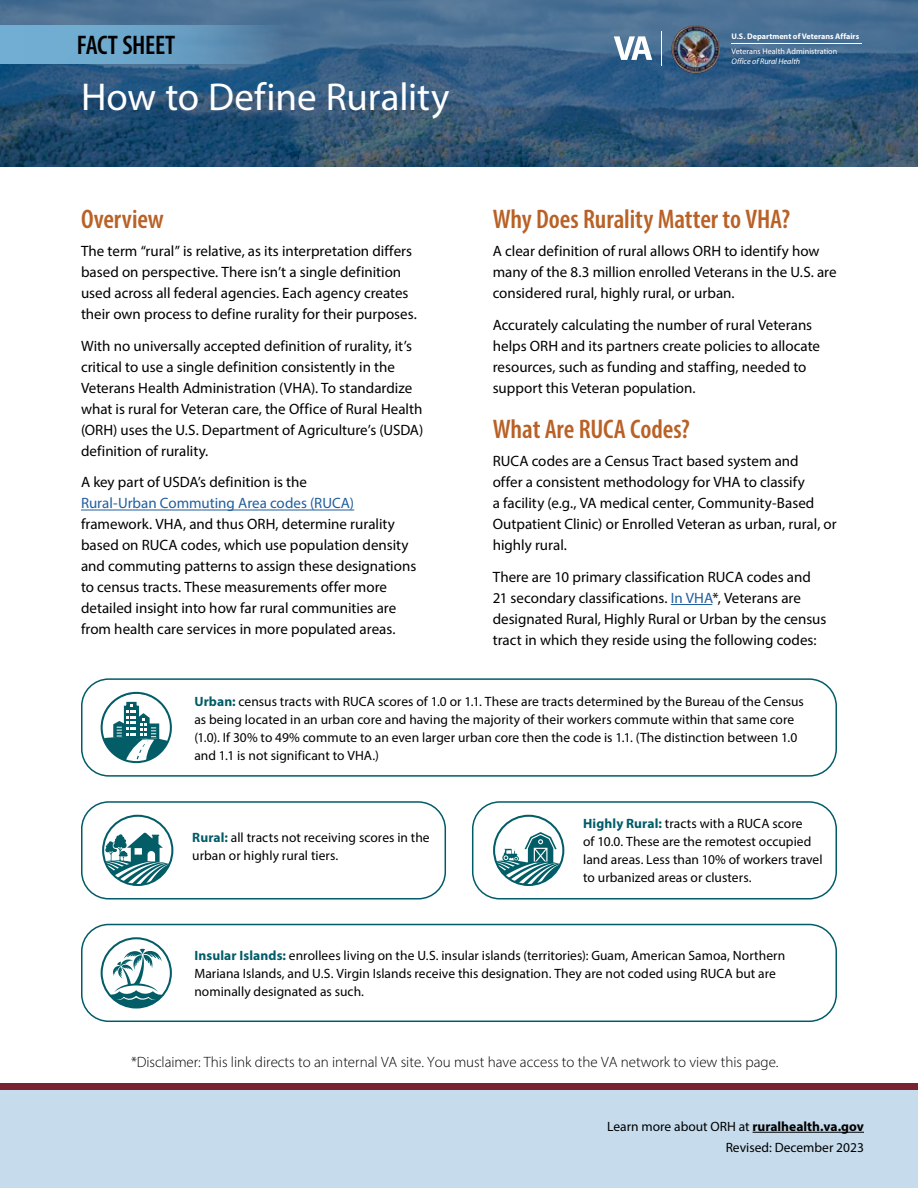
<style>
.page{position:relative;width:918px;height:1188px;background:#fff}
.page>*{position:absolute;margin:0;border:0;box-sizing:border-box;transform-origin:0 0}
.H1__-_Cover_Title{font:39px "Myriad Pro";letter-spacing:-.005em;color:#fff}
.H2__-_Section_Header{font:600 condensed 27px "Myriad Pro";letter-spacing:-.005em;color:#b96126}
.t1{font:600 condensed 27px "Myriad Pro";letter-spacing:-.01em;color:#000}
.t2{font:15px/21px "Myriad Pro";color:#000}
.t3{font:300 15px "Myriad Pro";color:#000}
.t4{font:13.5px/18px "Myriad Pro";color:#000}
.t5{font:700 8.1px "Myriad Pro";color:#fff}
.t6{font:8.1px "Myriad Pro";color:#fff}
.t7{font:italic 8.1px "Myriad Pro";color:#fff}
.s1{color:#215e9e}
.s2{font-weight:700;color:#005c67}
.s3{font-weight:700}
</style>
<div class="page">
<svg style="left:0;top:0;width:918px;height:167px;background:#365d7f"></svg>
<div style="left:0;top:1083px;width:918px;height:10px;background:#772332"></div>
<div style="left:0;top:1090px;width:918px;height:98px;background:#c6dced"></div>
<div style="left:0;top:26px;width:282px;height:38px;background:linear-gradient(to right,#79b9de,#5683a7)"></div>
<hr style="left:753px;top:1132px;width:111px;height:1px;background:#000">
<div style="left:81px;top:924px;width:756px;height:98px;border:2px solid #005c67;border-radius:27px"></div>
<img style="left:672px;top:25px;width:48px;height:48px;border-radius:24px">
<hr style="left:661px;top:31px;width:1px;height:35px;background:#fff">
<svg style="left:614px;top:36px;width:38px;height:24px"></svg>
<hr style="left:732px;top:44px;width:130px;height:1px;background:#fff">
<hr style="left:81px;top:510px;width:273px;height:1px;background:#215e9e">
<hr style="left:671px;top:604px;width:41px;height:1px;background:#215e9e">
<svg style="left:101px;top:692px;width:71px;height:71px"></svg>
<div style="left:81px;top:678px;width:756px;height:99px;border:2px solid #005c67;border-radius:27px"></div>
<div style="left:472px;top:801px;width:365px;height:99px;border:2px solid #005c67;border-radius:27px"></div>
<div style="left:81px;top:801px;width:365px;height:99px;border:2px solid #005c67;border-radius:27px"></div>
<div style="left:101px;top:937px;width:71px;height:72px;border:2px solid #025d67;border-radius:50%"></div>
<svg style="left:109px;top:948px;width:56px;height:60px"></svg>
<div style="left:102px;top:815px;width:71px;height:71px;border:2px solid #025d67;border-radius:50%"></div>
<svg style="left:104px;top:833px;width:65px;height:52px"></svg>
<div style="left:493px;top:815px;width:71px;height:71px;border:2px solid #025d67;border-radius:50%"></div>
<svg style="left:495px;top:832px;width:65px;height:53px"></svg>
<p class="t1" style="left:77px;top:28px;width:100px">FACT SHEET</p>
<h1 class="H1__-_Cover_Title" style="left:81px;top:72px;width:370px">How to Define Rurality</h1>
<h2 class="H2__-_Section_Header" style="left:81px;top:203px;width:84px">Overview</h2>
<p class="t2" style="left:81px;top:240px;width:337px">The term “rural” is relative, as its interpretation differs based on perspective. There isn’t a single definition used across all federal agencies. Each agency creates their own process to define rurality for their purposes.</p>
<p class="t2" style="left:81px;top:335px;width:344px">With no universally accepted definition of rurality, it’s critical to use a single definition consistently in the Veterans Health Administration (VHA). To standardize what is rural for Veteran care, the Office of Rural Health (ORH) uses the U.S. Department of Agriculture’s (USDA) definition of rurality.</p>
<p class="t2" style="left:81px;top:472px;width:337px">A key part of USDA’s definition is the<br><span class="s1">Rural-Urban Commuting Area codes (RUCA) </span>framework. VHA, and thus ORH, determine rurality based on RUCA codes, which use population density and commuting patterns to assign these designations to census tracts. These measurements offer more detailed insight into how far rural communities are from health care services in more populated areas.</p>
<p class="t5" style="left:732px;top:31px;width:129px">U.S. Department of Veterans Affairs</p>
<p class="t6" style="left:732px;top:46px;width:107px">Veterans Health Administration</p>
<p class="t7" style="left:732px;top:56px;width:70px">Office of Rural Health</p>
<h2 class="H2__-_Section_Header" style="left:493px;top:203px;width:299px">Why Does Rurality Matter to VHA?</h2>
<p class="t2" style="left:493px;top:240px;width:345px">A clear definition of rural allows ORH to identify how many of the 8.3 million enrolled Veterans in the U.S. are considered rural, highly rural, or urban.</p>
<p class="t2" style="left:493px;top:314px;width:329px">Accurately calculating the number of rural Veterans helps ORH and its partners create policies to allocate resources, such as funding and staffing, needed to support this Veteran population.</p>
<h2 class="H2__-_Section_Header" style="left:493px;top:413px;width:199px">What Are RUCA Codes?</h2>
<p class="t2" style="left:493px;top:450px;width:346px">RUCA codes are a Census Tract based system and<br>offer a consistent methodology for VHA to classify<br>a facility (e.g., VA medical center, Community-Based Outpatient Clinic) or Enrolled Veteran as urban, rural, or highly rural.</p>
<p class="t2" style="left:493px;top:566px;width:320px">There are 10 primary classification RUCA codes and<br>21 secondary classifications. <span class="s1">In VHA</span>*, Veterans are</p>
<p class="t2" style="left:493px;top:608px;width:335px">designated Rural, Highly Rural or Urban by the census tract in which they reside using the following codes:</p>
<h3 class="t4" style="left:194px;top:692px;width:611px"><span class="s2">Urban:</span> census tracts with RUCA scores of 1.0 or 1.1. These are tracts determined by the Bureau of the Census</h3>
<p class="t4" style="left:194px;top:710px;width:604px">as being located in an urban core and having the majority of their workers commute within that same core (1.0). If 30% to 49% commute to an even larger urban core then the code is 1.1. (The distinction between 1.0 and 1.1 is not significant to VHA.)</p>
<h3 class="t4" style="left:192px;top:828px;width:239px"><span class="s2">Rural:</span> all tracts not receiving scores in the</h3>
<p class="t4" style="left:192px;top:846px;width:148px">urban or highly rural tiers.</p>
<h3 class="t4" style="left:583px;top:815px;width:221px"><span class="s2">Highly Rural:</span> tracts with a RUCA score</h3>
<p class="t4" style="left:583px;top:833px;width:241px">of 10.0. These are the remotest occupied land areas. Less than 10% of workers travel to urbanized areas or clusters.</p>
<h3 class="t4" style="left:194px;top:946px;width:592px"><span class="s2">Insular Islands:</span> enrollees living on the U.S. insular islands (territories): Guam, American Samoa, Northern</h3>
<p class="t4" style="left:194px;top:964px;width:583px">Mariana Islands, and U.S. Virgin Islands receive this designation. They are not coded using RUCA but are nominally designated as such.</p>
<p class="t3" style="left:131px;top:1053px;width:649px">*Disclaimer: This link directs to an internal VA site. You must have access to the VA network to view this page.</p>
<p class="t4" style="left:607px;top:1116px;width:258px;line-height:21px;text-align:right">Learn more about ORH at <span class="s3">ruralhealth.va.gov<br></span>Revised: December 2023</p>
</div>
